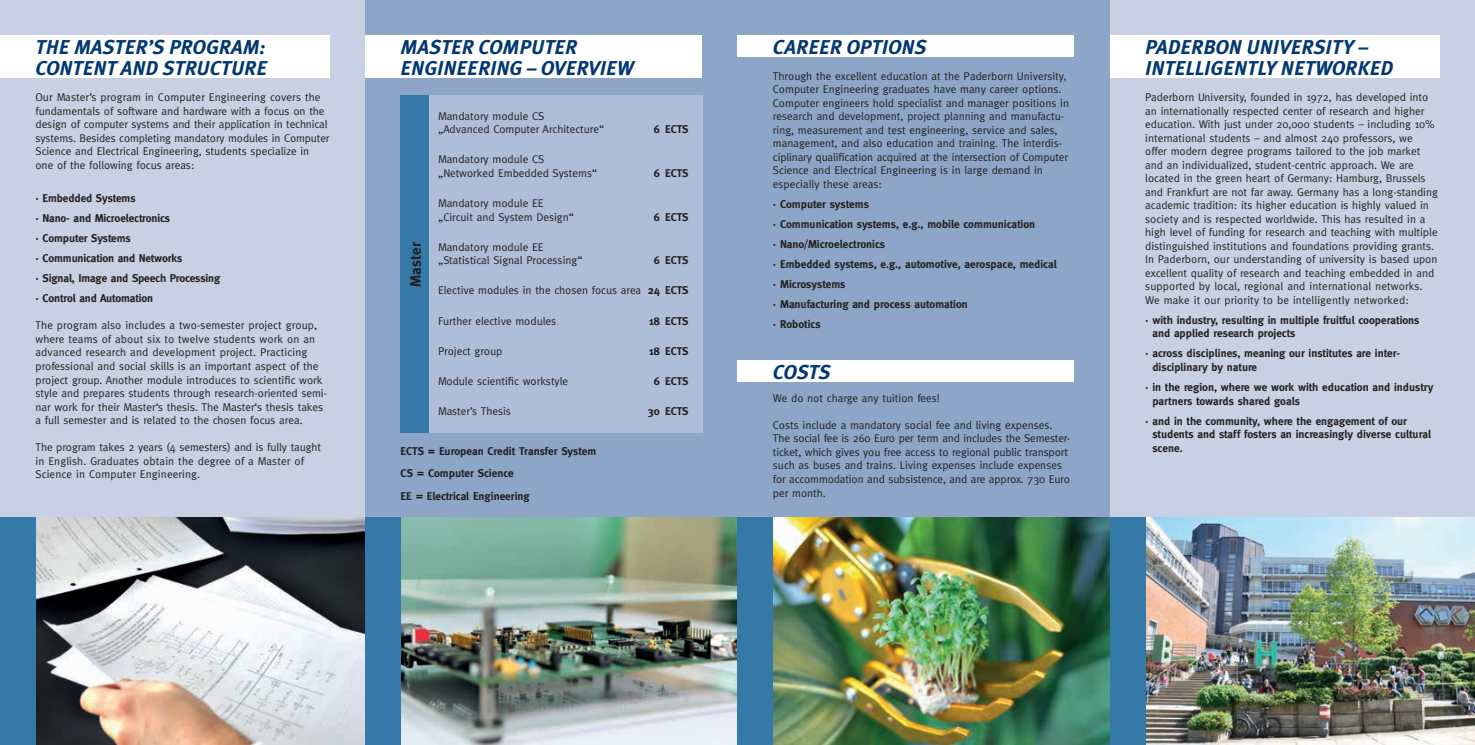
<style>
.page{position:relative;width:1475px;height:745px;background:#fff}
.page>*{position:absolute;margin:0;border:0;box-sizing:border-box;transform-origin:0 0}
.t1{font:italic 700 20px/21.2px "Meta Plus";color:#013775}
.t2{font:700 15px "Meta";letter-spacing:.015em;color:#231f20}
.t3{font:11.25px/13.5px "Meta";color:#231f20}
.t4{font:700 11.25px/20px "Meta";color:#231f20}
.s1{font-weight:700}
</style>
<div class="page">
<div style="left:0;top:0;width:1474px;height:744px;background:#c7d1e3"></div>
<div style="left:365px;top:0;width:744px;height:744px;background:#8da6c7"></div>
<div style="left:737px;top:35px;width:337px;height:22px;background:#fff"></div>
<img style="left:35px;top:517px;width:330px;height:227px">
<div style="left:0;top:517px;width:35px;height:227px;background:#3579a8"></div>
<img style="left:1144px;top:517px;width:330px;height:227px">
<div style="left:1109px;top:517px;width:35px;height:227px;background:#3579a8"></div>
<img style="left:400px;top:517px;width:337px;height:227px">
<div style="left:365px;top:517px;width:35px;height:227px;background:#3579a8"></div>
<img style="left:772px;top:517px;width:337px;height:227px">
<div style="left:737px;top:517px;width:35px;height:227px;background:#3579a8"></div>
<div style="left:429px;top:96px;width:273px;height:336px;background:#aebed7"></div>
<div style="left:400px;top:96px;width:29px;height:336px;background:#3579a8"></div>
<div style="left:0;top:35px;width:330px;height:43px;background:#fff"></div>
<div style="left:365px;top:35px;width:337px;height:43px;background:#fff"></div>
<div style="left:737px;top:360px;width:337px;height:21px;background:#fff"></div>
<div style="left:1109px;top:35px;width:330px;height:43px;background:#fff"></div>
<h1 class="t1" style="left:35px;top:36px;width:233px">THE MASTER’S PROGRAM:<br>CONTENT AND STRUCTURE</h1>
<h1 class="t1" style="left:400px;top:36px;width:235px">MASTER COMPUTER<br>ENGINEERING – OVERVIEW</h1>
<p class="t3" style="left:35px;top:90px;width:295px">Our Master’s program in Computer Engineering covers the fundamentals of software and hardware with a focus on the design of computer systems and their application in technical systems. Besides completing mandatory modules in Computer Science and Electrical Engineering, students specialize in one of the following focus areas:</p>
<p class="t4" style="left:35px;top:188px;width:186px">· Embedded Systems<br>· Nano- and Microelectronics<br>· Computer Systems<br>· Communication and Networks<br>· Signal, Image and Speech Processing · Control and Automation</p>
<p class="t3" style="left:35px;top:318px;width:293px">The program also includes a two-semester project group, where teams of about six to twelve students work on an advanced research and development project. Practicing professional and social skills is an important aspect of the project group. Another module introduces to scientific work style and prepares students through research-oriented semi&shy;nar work for their Master‘s thesis. The Master‘s thesis takes a full semester and is related to the chosen focus area.</p>
<p class="t3" style="left:35px;top:440px;width:287px">The program takes 2 years (4 semesters) and is fully taught in English. Graduates obtain the degree of a Master of<br>Science in Computer Engineering.</p>
<h2 class="t2" style="left:407px;top:286px;width:46px;rotate:-90deg">Master</h2>
<p class="t3" style="left:438px;top:109px;width:167px">Mandatory module CS<br>„Advanced Computer Architecture“</p>
<p class="t3" style="left:438px;top:152px;width:160px">Mandatory module CS „Networked Embedded Systems“</p>
<p class="t3" style="left:438px;top:196px;width:137px">Mandatory module EE „Circuit and System Design“</p>
<p class="t4" style="left:653px;top:119px;width:36px">6 ECTS</p>
<p class="t4" style="left:653px;top:163px;width:36px">6 ECTS</p>
<p class="t4" style="left:653px;top:206px;width:36px">6 ECTS</p>
<p class="t3" style="left:438px;top:240px;width:146px">Mandatory module EE „Statistical Signal Processing“</p>
<p class="t4" style="left:653px;top:250px;width:36px">6 ECTS</p>
<p class="t3" style="left:438px;top:283px;width:252px">Elective modules in the chosen focus area <span class="s1">24 ECTS</span></p>
<p class="t3" style="left:438px;top:313px;width:119px">Further elective modules</p>
<p class="t4" style="left:648px;top:310px;width:41px">18 ECTS</p>
<p class="t3" style="left:438px;top:344px;width:66px">Project group</p>
<p class="t4" style="left:648px;top:341px;width:41px">18 ECTS</p>
<p class="t3" style="left:438px;top:374px;width:132px">Module scientific workstyle</p>
<p class="t4" style="left:653px;top:371px;width:36px">6 ECTS</p>
<p class="t3" style="left:438px;top:404px;width:74px">Master’s Thesis</p>
<p class="t4" style="left:647px;top:401px;width:42px">30 ECTS</p>
<p class="t4" style="left:400px;top:439px;width:197px;line-height:22.4px">ECTS = European Credit Transfer System<br>CS = Computer Science<br>EE = Electrical Engineering</p>
<h1 class="t1" style="left:772px;top:36px;width:155px">CAREER OPTIONS</h1>
<p class="t3" style="left:772px;top:69px;width:297px">Through the excellent education at the Paderborn University, Computer Engineering graduates have many career options.<br>Computer engineers hold specialist and manager positions in research and development, project planning and manufactu&shy;ring, measurement and test engineering, service and sales, management, and also education and training. The interdis&shy;ciplinary qualification acquired at the intersection of Computer Science and Electrical Engineering is in large demand in especially these areas:</p>
<p class="t4" style="left:772px;top:194px;width:285px">· Computer systems<br>· Communication systems, e.g., mobile communication<br>· Nano/Microelectronics<br>· Embedded systems, e.g., automotive, aerospace, medical · Microsystems<br>· Manufacturing and process automation<br>· Robotics</p>
<h1 class="t1" style="left:772px;top:361px;width:59px">COSTS</h1>
<p class="t3" style="left:772px;top:391px;width:168px">We do not charge any tuition fees!</p>
<p class="t3" style="left:772px;top:418px;width:299px">Costs include a mandatory social fee and living expenses.<br>The social fee is 260 Euro per term and includes the Semester&shy;ticket, which gives you free access to regional public transport such as buses and trains. Living expenses include expenses for accommodation and subsistence, and are approx. 730 Euro per month.</p>
<h1 class="t1" style="left:1144px;top:36px;width:249px">PADERBON UNIVERSITY –<br>INTELLIGENTLY NETWORKED</h1>
<p class="t3" style="left:1144px;top:90px;width:294px">Paderborn University, founded in 1972, has developed into an internationally respected center of research and higher education. With just under 20,000 students – including 10% international students – and almost 240 professors, we<br>offer modern degree programs tailored to the job market and an individualized, student-centric approach. We are located in the green heart of Germany: Hamburg, Brussels and Frankfurt are not far away. Germany has a long-standing academic tradition: its higher education is highly valued in society and is respected worldwide. This has resulted in a high level of funding for research and teaching with multiple distinguished institutions and foundations providing grants.<br>In Paderborn, our understanding of university is based upon excellent quality of research and teaching embedded in and supported by local, regional and international networks.<br>We make it our priority to be intelligently networked:</p>
<p class="t4" style="left:1152px;top:313px;width:268px;line-height:13.5px;text-indent:-7px">· with industry, resulting in multiple fruitful cooperations and applied research projects</p>
<p class="t4" style="left:1152px;top:346px;width:249px;line-height:13.5px;text-indent:-7px">· across disciplines, meaning our institutes are inter&shy;disciplinary by nature</p>
<p class="t4" style="left:1152px;top:380px;width:282px;line-height:13.5px;text-indent:-7px">· in the region, where we work with education and industry partners towards shared goals</p>
<p class="t4" style="left:1152px;top:413px;width:280px;line-height:13.5px;text-indent:-7px">· and in the community, where the engagement of our students and staff fosters an increasingly diverse cultural scene.</p>
</div>
